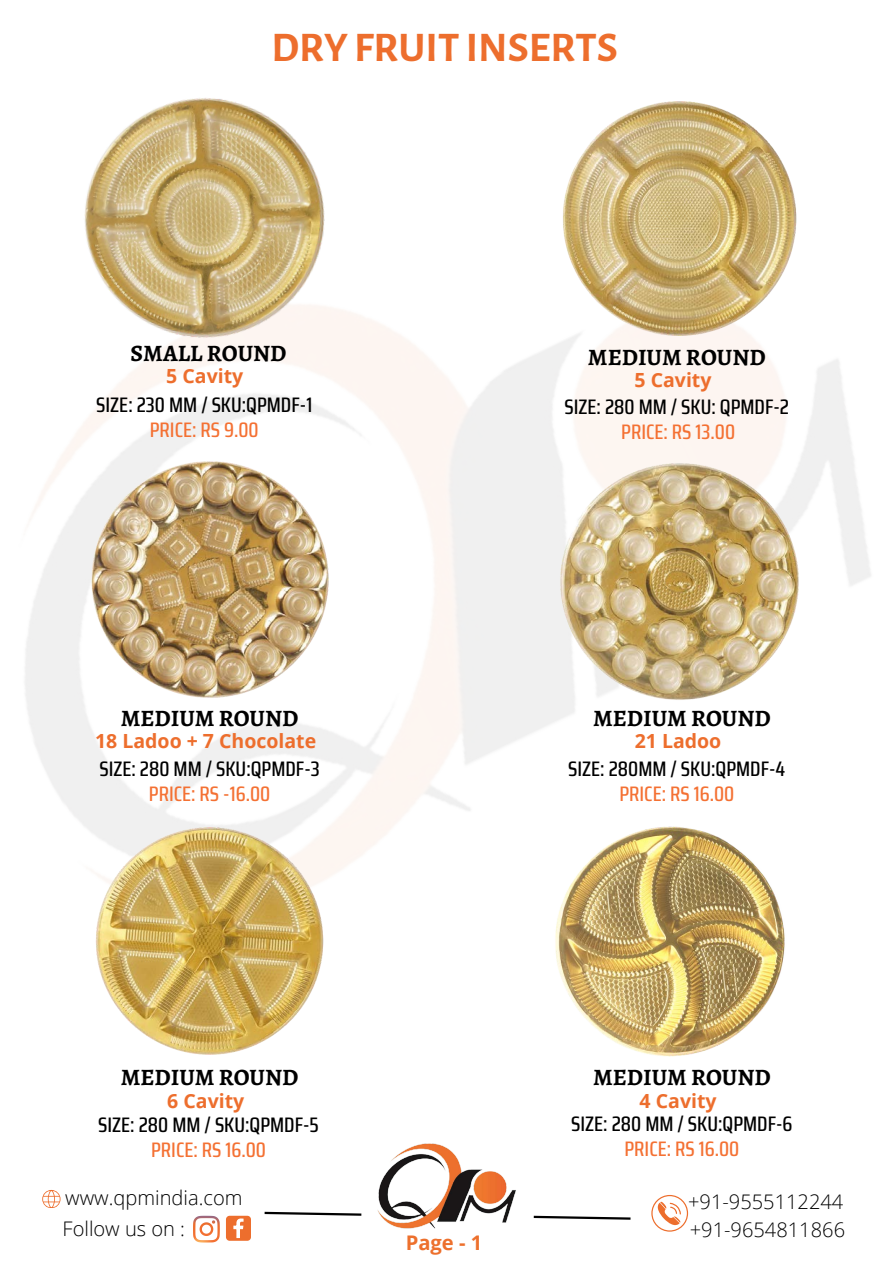
<style>
.page{position:relative;width:893px;height:1264px;background:#fff}
.page>*{position:absolute;margin:0;border:0;box-sizing:border-box;transform-origin:0 0}
.t1{font:700 42.3px "Alegreya Sans";color:#ed6e2d}
.t2{font:700 23.55px "Alegreya";color:#000}
.t3{font:500 21px "Saira Condensed";color:#000}
.t4{font:500 21px "Saira Condensed";color:#f47133}
.t5{font:300 20.1px "Open Sans";color:#000}
.t6{font:700 20.1px "Open Sans";color:#ed702d}
.t7{font:700 19.5px "Open Sans";color:#ed6e2d}
</style>
<div class="page">
<img style="left:544px;top:101px;width:253px;height:253px">
<img style="left:84px;top:97px;width:277px;height:277px">
<img style="left:72px;top:442px;width:257px;height:274px">
<img style="left:544px;top:446px;width:270px;height:270px">
<img style="left:81px;top:812px;width:257px;height:243px">
<svg style="left:651px;top:1194px;width:37px;height:37px"></svg>
<svg style="left:534px;top:1215px;width:97px;height:5px"></svg>
<svg style="left:226px;top:1215px;width:25px;height:25px"></svg>
<svg style="left:264px;top:1211px;width:94px;height:5px"></svg>
<svg style="left:193px;top:1215px;width:27px;height:27px"></svg>
<img style="left:555px;top:826px;width:230px;height:231px">
<svg style="left:42px;top:1189px;width:18px;height:18px"></svg>
<img style="left:358px;top:1143px;width:176px;height:86px">
<h5 class="t1" style="left:271px;top:28px;width:348px">DRY FRUIT INSERTS</h5>
<h3 class="t2" style="left:131px;top:337px;width:157px">SMALL ROUND</h3>
<h3 class="t7" style="left:166px;top:362px;width:78px">5 Cavity</h3>
<h5 class="t3" style="left:96px;top:388px;width:217px">SIZE: 230 MM / SKU:QPMDF-1</h5>
<h3 class="t4" style="left:150px;top:413px;width:110px">PRICE: RS 9.00</h3>
<p class="t2" style="left:121px;top:702px;width:179px">MEDIUM ROUND</p>
<h2 class="t7" style="left:95px;top:727px;width:222px">18 Ladoo + 7 Chocolate</h2>
<p class="t3" style="left:99px;top:751px;width:222px">SIZE: 280 MM / SKU:QPMDF-3</p>
<h2 class="t4" style="left:149px;top:777px;width:123px">PRICE: RS -16.00</h2>
<h5 class="t2" style="left:121px;top:1061px;width:179px">MEDIUM ROUND</h5>
<h3 class="t7" style="left:167px;top:1086px;width:78px">6 Cavity</h3>
<h5 class="t3" style="left:98px;top:1107px;width:222px">SIZE: 280 MM / SKU:QPMDF-5</h5>
<h3 class="t4" style="left:151px;top:1133px;width:116px">PRICE: RS 16.00</h3>
<h2 class="t5" style="left:65px;top:1183px;width:179px">www.qpmindia.com</h2>
<h3 class="t2" style="left:588px;top:341px;width:179px">MEDIUM ROUND</h3>
<h3 class="t7" style="left:634px;top:366px;width:78px">5 Cavity</h3>
<h3 class="t3" style="left:564px;top:390px;width:226px">SIZE: 280 MM / SKU: QPMDF-2</h3>
<p class="t4" style="left:621px;top:415px;width:115px">PRICE: RS 13.00</p>
<h2 class="t2" style="left:593px;top:702px;width:179px">MEDIUM ROUND</h2>
<h5 class="t7" style="left:634px;top:727px;width:88px">21 Ladoo</h5>
<h3 class="t3" style="left:568px;top:751px;width:219px">SIZE: 280MM / SKU:QPMDF-4</h3>
<p class="t4" style="left:619px;top:777px;width:116px">PRICE: RS 16.00</p>
<h3 class="t2" style="left:593px;top:1061px;width:179px">MEDIUM ROUND</h3>
<p class="t7" style="left:639px;top:1086px;width:78px">4 Cavity</p>
<h5 class="t3" style="left:571px;top:1106px;width:223px">SIZE: 280 MM / SKU:QPMDF-6</h5>
<p class="t4" style="left:624px;top:1132px;width:116px">PRICE: RS 16.00</p>
<h5 class="t5" style="left:688px;top:1187px;width:157px">+91-9555112244</h5>
<h3 class="t5" style="left:63px;top:1214px;width:124px">Follow us on :</h3>
<h3 class="t5" style="left:689px;top:1215px;width:157px">+91-9654811866</h3>
<h2 class="t6" style="left:405px;top:1228px;width:78px">Page - 1</h2>
</div>
